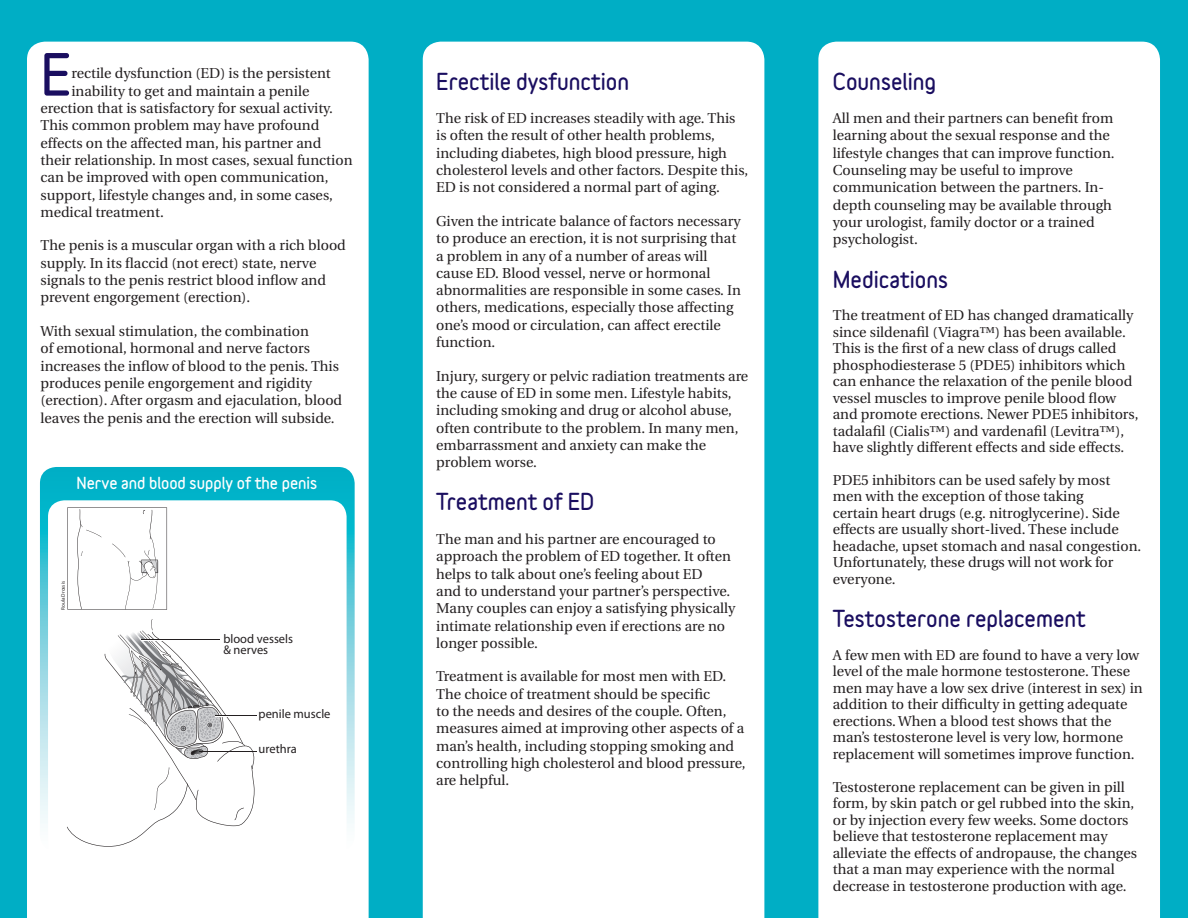
<style>
.page{position:relative;width:1188px;height:918px;background:#00aec5}
.page>*{position:absolute;margin:0;border:0;box-sizing:border-box;transform-origin:0 0}
.t1{font:900 51.9px "Variable";color:#1a0e60}
.t2{font:900 21px "Variable";color:#1a0e60}
.t3{font:900 15px "Variable";color:#fff}
.t4{font:14.4px/17.4px "Utopia";color:#231f20}
.t5{font:12.6px/10.9px "Myriad Pro";color:#231f20}
.t6{font:5.1px "Myriad Pro";color:#231f20}
</style>
<div class="page">
<div style="left:423px;top:42px;width:341px;height:876px;background:#fff"></div>
<div style="left:818px;top:42px;width:342px;height:876px;background:#fff"></div>
<div style="left:27px;top:42px;width:342px;height:876px;background:#fff"></div>
<svg style="left:40px;top:467px;width:315px;height:384px"></svg>
<div style="left:48px;top:500px;width:299px;height:379px;background:#fff;border-radius:16px"></div>
<svg style="left:67px;top:507px;width:100px;height:102px"></svg>
<svg style="left:67px;top:619px;width:187px;height:228px"></svg>
<hr style="left:199px;top:751px;width:58px;height:1px;background:#231f20">
<hr style="left:142px;top:640px;width:78px;height:1px;background:#fff">
<hr style="left:216px;top:715px;width:41px;height:1px;background:#231f20">
<hr style="left:216px;top:716px;width:41px;height:1px;background:#fff">
<p class="t1" style="left:40px;top:35px;width:32px">E</p>
<p class="t4" style="left:71px;top:65px;width:261px">rectile dysfunction (ED) is the persistent</p>
<p class="t4" style="left:71px;top:82px;width:239px">inability to get and maintain a penile</p>
<p class="t4" style="left:40px;top:100px;width:294px">erection that is satisfactory for sexual activity.</p>
<p class="t4" style="left:40px;top:117px;width:280px">This common problem may have profound</p>
<p class="t4" style="left:40px;top:134px;width:282px">effects on the affected man, his partner and</p>
<p class="t4" style="left:40px;top:152px;width:314px">their relationship. In most cases, sexual function</p>
<p class="t4" style="left:40px;top:169px;width:290px">can be improved with open communication,</p>
<p class="t4" style="left:40px;top:186px;width:294px">support, lifestyle changes and, in some cases,</p>
<p class="t4" style="left:40px;top:204px;width:125px">medical treatment.</p>
<p class="t4" style="left:40px;top:237px;width:307px">The penis is a muscular organ with a rich blood supply. In its flaccid (not erect) state, nerve signals to the penis restrict blood inflow and prevent engorgement (erection).</p>
<p class="t4" style="left:40px;top:323px;width:303px">With sexual stimulation, the combination<br>of emotional, hormonal and nerve factors increases the inflow of blood to the penis. This produces penile engorgement and rigidity (erection). After orgasm and ejaculation, blood leaves the penis and the erection will subside.</p>
<p class="t3" style="left:76px;top:471px;width:242px">Nerve and blood supply of the penis</p>
<p class="t6" style="left:60px;top:610px;width:30px;rotate:-90deg">Roula Drossis</p>
<p class="t5" style="left:223px;top:633px;width:71px">blood vessels &amp; nerves</p>
<p class="t5" style="left:259px;top:708px;width:73px">penile muscle</p>
<p class="t5" style="left:259px;top:743px;width:40px">urethra</p>
<p class="t2" style="left:436px;top:65px;width:194px">Erectile dysfunction</p>
<p class="t4" style="left:436px;top:110px;width:314px">The risk of ED increases steadily with age. This is often the result of other health problems, including diabetes, high blood pressure, high cholesterol levels and other factors. Despite this, ED is not considered a normal part of aging.</p>
<p class="t4" style="left:436px;top:213px;width:306px">Given the intricate balance of factors necessary to produce an erection, it is not surprising that a problem in any of a number of areas will cause ED. Blood vessel, nerve or hormonal abnormalities are responsible in some cases. In others, medications, especially those affecting one’s mood or circulation, can affect erectile function.</p>
<p class="t4" style="left:436px;top:367px;width:314px">Injury, surgery or pelvic radiation treatments are the cause of ED in some men. Lifestyle habits, including smoking and drug or alcohol abuse, often contribute to the problem. In many men, embarrassment and anxiety can make the problem worse.</p>
<p class="t2" style="left:436px;top:486px;width:160px">Treatment of ED</p>
<p class="t4" style="left:436px;top:531px;width:301px">The man and his partner are encouraged to approach the problem of ED together. It often helps to talk about one’s feeling about ED<br>and to understand your partner’s perspective.<br>Many couples can enjoy a satisfying physically intimate relationship even if erections are no longer possible.</p>
<p class="t4" style="left:436px;top:668px;width:311px">Treatment is available for most men with ED.<br>The choice of treatment should be specific<br>to the needs and desires of the couple. Often, measures aimed at improving other aspects of a man’s health, including stopping smoking and controlling high cholesterol and blood pressure, are helpful.</p>
<p class="t2" style="left:833px;top:65px;width:105px">Counseling</p>
<p class="t4" style="left:833px;top:110px;width:283px">All men and their partners can benefit from learning about the sexual response and the lifestyle changes that can improve function.<br>Counseling may be useful to improve communication between the partners. In&shy;depth counseling may be available through your urologist, family doctor or a trained psychologist.</p>
<p class="t2" style="left:833px;top:263px;width:117px">Medications</p>
<p class="t4" style="left:833px;top:307px;width:307px;line-height:16.5px">The treatment of ED has changed dramatically since sildenafil (Viagra™) has been available.<br>This is the first of a new class of drugs called phosphodiesterase 5 (PDE5) inhibitors which can enhance the relaxation of the penile blood vessel muscles to improve penile blood flow and promote erections. Newer PDE5 inhibitors, tadalafil (Cialis™) and vardenafil (Levitra™), have slightly different effects and side effects.</p>
<p class="t4" style="left:833px;top:472px;width:310px;line-height:16.5px">PDE5 inhibitors can be used safely by most men with the exception of those taking<br>certain heart drugs (e.g. nitroglycerine). Side effects are usually short-lived. These include headache, upset stomach and nasal congestion.<br>Unfortunately, these drugs will not work for everyone.</p>
<p class="t2" style="left:833px;top:602px;width:255px">Testosterone replacement</p>
<p class="t4" style="left:833px;top:647px;width:311px;line-height:16.5px">A few men with ED are found to have a very low level of the male hormone testosterone. These men may have a low sex drive (interest in sex) in addition to their difficulty in getting adequate erections. When a blood test shows that the man’s testosterone level is very low, hormone replacement will sometimes improve function.</p>
<p class="t4" style="left:833px;top:779px;width:306px;line-height:16.5px">Testosterone replacement can be given in pill form, by skin patch or gel rubbed into the skin, or by injection every few weeks. Some doctors believe that testosterone replacement may alleviate the effects of andropause, the changes that a man may experience with the normal decrease in testosterone production with age.</p>
</div>
